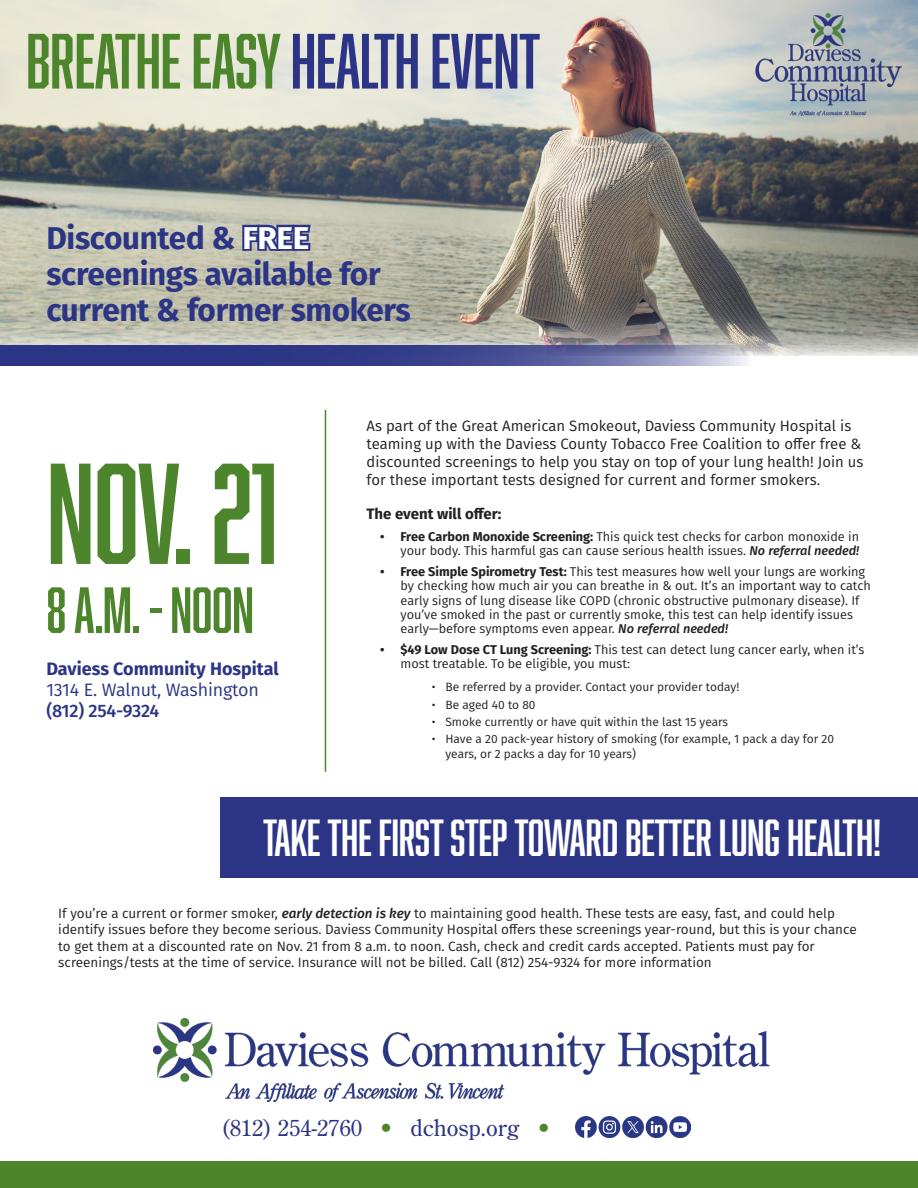
<style>
.page{position:relative;width:918px;height:1188px;background:#fff}
.page>*{position:absolute;margin:0;border:0;box-sizing:border-box;transform-origin:0 0}
.M_B_S_40_L_13_L_15_L{font:132px "Abolition";color:#4c852c}
.M_B_S_40_L_13_L_15_L-2{font:72px "Abolition";letter-spacing:-.01em;color:#4c852c}
.M_B_S_40_L_13_L_15_L-3{font:60px "Abolition";color:#4c852c}
.M_B_S_40_L_13_L_15_L-4{font:48px "Abolition";letter-spacing:-.01em;color:#fff}
.M_B_S_40_L_13_L_15_L-5{font:700 31.5px "Fira Sans";letter-spacing:-.01em;color:#2c3585}
.M_B_S_20_L_24_L{font:22.5px "Century Old Style Std";color:#2c3585}
.M_B_S_40_L_13_L_15_L-6{font:700 18px "Fira Sans";color:#2c3585}
.M_B_S_40_L_13_L_15_L-7{font:18px "Fira Sans";letter-spacing:-.01em;color:#2c3585}
.M_B_S_40_L_13_L_15_L-8{font:500 18px "Fira Sans";letter-spacing:-.02em;color:#2c3585}
.t1{font:15px/18px "Fira Sans";color:#231f20}
.t2{font:700 15px "Fira Sans";color:#231f20}
.t3{font:13.5px/16.2px "Fira Sans";color:#231f20}
.t4{font:12.75px/14.2px "Fira Sans";color:#231f20}
.t5{font:12px/15px "Fira Sans";color:#231f20}
.s1{color:#2c3585}
.s2{font-weight:700}
.s3{font-weight:500;font-style:italic}
.s4{color:#4c852c}
</style>
<div class="page">
<div style="left:221px;top:797px;width:697px;height:81px;background:#2c3585"></div>
<img style="left:0;top:0;width:918px;height:356px">
<svg style="left:0;top:345px;width:750px;height:21px;background:#4a5194"></svg>
<img style="left:754px;top:13px;width:148px;height:103px">
<img style="left:153px;top:1018px;width:617px;height:84px">
<div style="left:0;top:1161px;width:918px;height:27px;background:#4c852c"></div>
<hr style="left:325px;top:410px;width:1px;height:362px;background:#4c852c">
<img style="left:575px;top:1116px;width:116px;height:22px">
<p class="M_B_S_40_L_13_L_15_L-2" style="left:26px;top:19px;width:516px">BREATHE EASY <span class="s1">HEALTH EVENT</span></p>
<p class="M_B_S_40_L_13_L_15_L-5" style="left:46px;top:211px;width:264px">Discounted &amp; FREE</p>
<p class="M_B_S_40_L_13_L_15_L-5" style="left:46px;top:247px;width:336px">screenings available for</p>
<p class="M_B_S_40_L_13_L_15_L-5" style="left:46px;top:283px;width:366px">current &amp; former smokers</p>
<p class="M_B_S_40_L_13_L_15_L" style="left:46px;top:437px;width:233px">NOV. 21</p>
<p class="M_B_S_40_L_13_L_15_L-3" style="left:46px;top:575px;width:209px">8 A.M. - NOON</p>
<p class="M_B_S_40_L_13_L_15_L-6" style="left:46px;top:654px;width:234px">Daviess Community Hospital</p>
<p class="M_B_S_40_L_13_L_15_L-7" style="left:46px;top:676px;width:214px">1314 E. Walnut, Washington</p>
<p class="M_B_S_40_L_13_L_15_L-8" style="left:46px;top:696px;width:115px">(812) 254-9324</p>
<p class="t1" style="left:367px;top:416px;width:499px">As part of the Great American Smokeout, Daviess Community Hospital is teaming up with the Daviess County Tobacco Free Coalition to offer free &amp; discounted screenings to help you stay on top of your lung health! Join us for these important tests designed for current and former smokers.</p>
<p class="t2" style="left:367px;top:502px;width:137px">The event will offer:</p>
<p class="t4" style="left:380px;top:529px;width:481px;text-align:right"><span class="s2">• Free Carbon Monoxide Screening:</span> This quick test checks for carbon monoxide in your body. This harmful gas can cause serious health issues. <span class="s3">No referral needed!</span></p>
<p class="t4" style="left:401px;top:564px;width:472px;text-indent:-20px"><span class="s2">• Free Simple Spirometry Test:</span> This test measures how well your lungs are working by checking how much air you can breathe in &amp; out. It’s an important way to catch early signs of lung disease like COPD (chronic obstructive pulmonary disease). If you’ve smoked in the past or currently smoke, this test can help identify issues early—before symptoms even appear. <span class="s3">No referral needed!</span></p>
<p class="t4" style="left:401px;top:642px;width:465px;text-indent:-20px"><span class="s2">• $49 Low Dose CT Lung Screening:</span> This test can detect lung cancer early, when it’s most treatable. To be eligible, you must:</p>
<p class="t5" style="left:432px;top:679px;width:309px">• Be referred by a provider. Contact your provider today!</p>
<p class="t5" style="left:432px;top:697px;width:105px">• Be aged 40 to 80</p>
<p class="t5" style="left:432px;top:714px;width:298px">• Smoke currently or have quit within the last 15 years</p>
<p class="t5" style="left:445px;top:731px;width:390px;text-indent:-14px">• Have a 20 pack-year history of smoking (for example, 1 pack a day for 20 years, or 2 packs a day for 10 years)</p>
<p class="M_B_S_40_L_13_L_15_L-4" style="left:263px;top:810px;width:620px">TAKE THE FIRST STEP TOWARD BETTER LUNG HEALTH!</p>
<p class="t3" style="left:58px;top:905px;width:800px">If you’re a current or former smoker, <span class="s3">early detection is key</span> to maintaining good health. These tests are easy, fast, and could help identify issues before they become serious. Daviess Community Hospital offers these screenings year-round, but this is your chance to get them at a discounted rate on Nov. 21 from 8 a.m. to noon. Cash, check and credit cards accepted. Patients must pay for screenings/tests at the time of service. Insurance will not be billed. Call (812) 254-9324 for more information</p>
<p class="M_B_S_20_L_24_L" style="left:221px;top:1113px;width:332px">(812) 254-2760 <span class="s4">•</span> dchosp.org <span class="s4">•</span></p>
</div>
